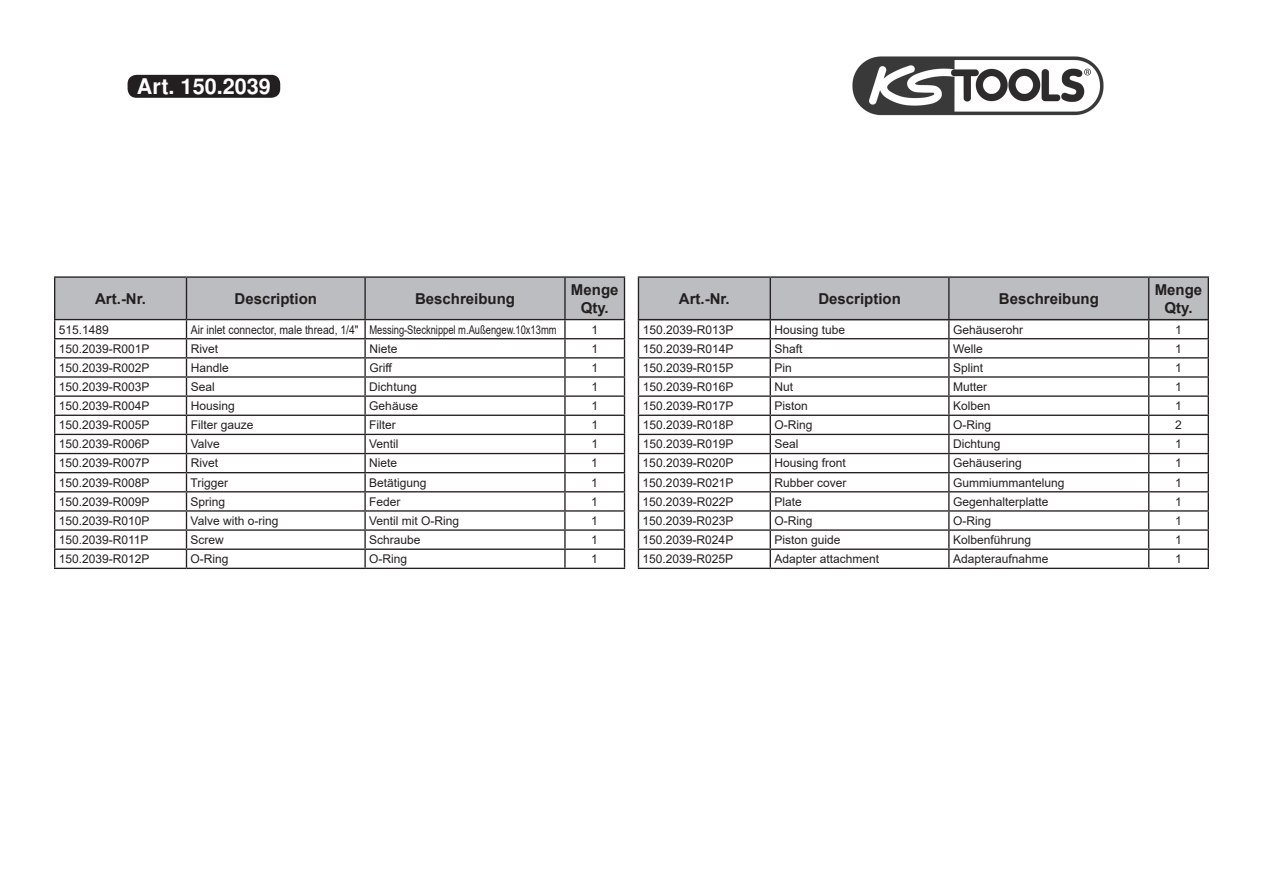
<style>
.page{position:relative;width:1263px;height:893px;background:#fff}
.page>*{position:absolute;margin:0;border:0;box-sizing:border-box;transform-origin:0 0}
.t1{font:700 21.6px "KSTOOL Snimbus";color:#fff}
.t2{font:700 15px/18px "Arial";color:#231f20;text-align:center}
.t3{font:12px "Arial";color:#231f20}
.t4{font:12px "Arial";color:#231f20;scale:.87 1}
</style>
<div class="page">
<img style="left:852px;top:56px;width:239px;height:60px">
<div style="left:128px;top:75px;width:152px;height:23px;background:#231f20;border-radius:9px"></div>
<hr style="left:54px;top:276px;width:132px;height:2px;background:#231f20">
<hr style="left:186px;top:276px;width:179px;height:2px;background:#231f20">
<hr style="left:365px;top:276px;width:200px;height:2px;background:#231f20">
<hr style="left:565px;top:276px;width:60px;height:2px;background:#231f20">
<svg style="left:54px;top:277px;width:571px;height:291px"></svg>
<hr style="left:54px;top:568px;width:132px;height:1px;background:#231f20">
<hr style="left:186px;top:568px;width:179px;height:1px;background:#231f20">
<hr style="left:365px;top:568px;width:200px;height:1px;background:#231f20">
<hr style="left:565px;top:568px;width:60px;height:1px;background:#231f20">
<hr style="left:638px;top:568px;width:132px;height:1px;background:#231f20">
<hr style="left:770px;top:568px;width:179px;height:1px;background:#231f20">
<hr style="left:949px;top:568px;width:200px;height:1px;background:#231f20">
<hr style="left:1149px;top:568px;width:60px;height:1px;background:#231f20">
<svg style="left:638px;top:278px;width:571px;height:290px"></svg>
<hr style="left:638px;top:276px;width:132px;height:2px;background:#231f20">
<hr style="left:638px;top:278px;width:1px;height:41px;background:#231f20">
<hr style="left:770px;top:276px;width:179px;height:2px;background:#231f20">
<hr style="left:770px;top:278px;width:1px;height:41px;background:#231f20">
<hr style="left:949px;top:276px;width:200px;height:2px;background:#231f20">
<hr style="left:948px;top:278px;width:1px;height:41px;background:#231f20">
<hr style="left:1149px;top:276px;width:60px;height:2px;background:#231f20">
<hr style="left:1148px;top:278px;width:1px;height:41px;background:#231f20">
<hr style="left:1207px;top:278px;width:2px;height:41px;background:#231f20">
<hr style="left:638px;top:319px;width:132px;height:1px;background:#231f20">
<hr style="left:770px;top:319px;width:179px;height:1px;background:#231f20">
<hr style="left:949px;top:319px;width:200px;height:1px;background:#231f20">
<hr style="left:1149px;top:319px;width:60px;height:1px;background:#231f20">
<h1 class="t1" style="left:137px;top:74px;width:135px">Art. 150.2039</h1>
<p class="t2" style="left:95px;top:290px;width:52px">Art.-Nr.</p>
<p class="t2" style="left:235px;top:290px;width:84px">Description</p>
<p class="t2" style="left:415px;top:290px;width:102px">Beschreibung</p>
<p class="t2" style="left:571px;top:281px;width:49px">Menge<br>Qty.</p>
<p class="t3" style="left:59px;top:321px;width:52px">515.1489</p>
<p class="t4" style="left:191px;top:321px;width:422px">Air inlet connector, male thread, 1/4" Messing-Stecknippel m.Außengew.10x13mm</p>
<p class="t3" style="left:591px;top:321px;width:8px">1</p>
<p class="t3" style="left:59px;top:340px;width:92px">150.2039-R001P</p>
<p class="t3" style="left:191px;top:340px;width:29px">Rivet</p>
<p class="t3" style="left:369px;top:340px;width:30px">Niete</p>
<p class="t3" style="left:591px;top:340px;width:8px">1</p>
<p class="t3" style="left:59px;top:359px;width:92px">150.2039-R002P</p>
<p class="t3" style="left:191px;top:359px;width:40px">Handle</p>
<p class="t3" style="left:369px;top:359px;width:24px">Griff</p>
<p class="t3" style="left:591px;top:359px;width:8px">1</p>
<p class="t3" style="left:59px;top:378px;width:92px">150.2039-R003P</p>
<p class="t3" style="left:191px;top:378px;width:26px">Seal</p>
<p class="t3" style="left:369px;top:378px;width:49px">Dichtung</p>
<p class="t3" style="left:591px;top:378px;width:8px">1</p>
<p class="t3" style="left:59px;top:398px;width:92px">150.2039-R004P</p>
<p class="t3" style="left:191px;top:398px;width:46px">Housing</p>
<p class="t3" style="left:369px;top:398px;width:50px">Gehäuse</p>
<p class="t3" style="left:591px;top:398px;width:8px">1</p>
<p class="t3" style="left:59px;top:417px;width:92px">150.2039-R005P</p>
<p class="t3" style="left:191px;top:417px;width:64px">Filter gauze</p>
<p class="t3" style="left:369px;top:417px;width:28px">Filter</p>
<p class="t3" style="left:591px;top:417px;width:8px">1</p>
<p class="t3" style="left:59px;top:436px;width:92px">150.2039-R006P</p>
<p class="t3" style="left:191px;top:436px;width:31px">Valve</p>
<p class="t3" style="left:369px;top:436px;width:31px">Ventil</p>
<p class="t3" style="left:591px;top:436px;width:8px">1</p>
<p class="t3" style="left:59px;top:455px;width:92px">150.2039-R007P</p>
<p class="t3" style="left:191px;top:455px;width:29px">Rivet</p>
<p class="t3" style="left:369px;top:455px;width:30px">Niete</p>
<p class="t3" style="left:591px;top:455px;width:8px">1</p>
<p class="t3" style="left:59px;top:474px;width:92px">150.2039-R008P</p>
<p class="t3" style="left:191px;top:474px;width:39px">Trigger</p>
<p class="t3" style="left:369px;top:474px;width:59px">Betätigung</p>
<p class="t3" style="left:591px;top:474px;width:8px">1</p>
<p class="t3" style="left:59px;top:493px;width:92px">150.2039-R009P</p>
<p class="t3" style="left:191px;top:493px;width:36px">Spring</p>
<p class="t3" style="left:369px;top:493px;width:33px">Feder</p>
<p class="t3" style="left:591px;top:493px;width:8px">1</p>
<p class="t3" style="left:59px;top:512px;width:92px">150.2039-R010P</p>
<p class="t3" style="left:191px;top:512px;width:89px">Valve with o-ring</p>
<p class="t3" style="left:369px;top:512px;width:92px">Ventil mit O-Ring</p>
<p class="t3" style="left:591px;top:512px;width:8px">1</p>
<p class="t3" style="left:59px;top:531px;width:91px">150.2039-R011P</p>
<p class="t3" style="left:191px;top:531px;width:35px">Screw</p>
<p class="t3" style="left:369px;top:531px;width:53px">Schraube</p>
<p class="t3" style="left:591px;top:531px;width:8px">1</p>
<p class="t3" style="left:59px;top:551px;width:92px">150.2039-R012P</p>
<p class="t3" style="left:191px;top:551px;width:40px">O-Ring</p>
<p class="t3" style="left:369px;top:551px;width:40px">O-Ring</p>
<p class="t3" style="left:591px;top:551px;width:8px">1</p>
<p class="t2" style="left:679px;top:290px;width:52px">Art.-Nr.</p>
<p class="t2" style="left:818px;top:290px;width:84px">Description</p>
<p class="t2" style="left:999px;top:290px;width:102px">Beschreibung</p>
<p class="t2" style="left:1155px;top:281px;width:49px">Menge<br>Qty.</p>
<p class="t3" style="left:643px;top:321px;width:92px">150.2039-R013P</p>
<p class="t3" style="left:774px;top:321px;width:72px">Housing tube</p>
<p class="t3" style="left:953px;top:321px;width:72px">Gehäuserohr</p>
<p class="t3" style="left:1175px;top:321px;width:8px">1</p>
<p class="t3" style="left:643px;top:340px;width:92px">150.2039-R014P</p>
<p class="t3" style="left:774px;top:340px;width:30px">Shaft</p>
<p class="t3" style="left:953px;top:340px;width:31px">Welle</p>
<p class="t3" style="left:1175px;top:340px;width:8px">1</p>
<p class="t3" style="left:643px;top:359px;width:92px">150.2039-R015P</p>
<p class="t3" style="left:774px;top:359px;width:19px">Pin</p>
<p class="t3" style="left:953px;top:359px;width:32px">Splint</p>
<p class="t3" style="left:1175px;top:359px;width:8px">1</p>
<p class="t3" style="left:643px;top:378px;width:92px">150.2039-R016P</p>
<p class="t3" style="left:774px;top:378px;width:20px">Nut</p>
<p class="t3" style="left:953px;top:378px;width:36px">Mutter</p>
<p class="t3" style="left:1175px;top:378px;width:8px">1</p>
<p class="t3" style="left:643px;top:398px;width:92px">150.2039-R017P</p>
<p class="t3" style="left:774px;top:398px;width:35px">Piston</p>
<p class="t3" style="left:953px;top:398px;width:39px">Kolben</p>
<p class="t3" style="left:1175px;top:398px;width:8px">1</p>
<p class="t3" style="left:643px;top:417px;width:92px">150.2039-R018P</p>
<p class="t3" style="left:774px;top:417px;width:40px">O-Ring</p>
<p class="t3" style="left:953px;top:417px;width:40px">O-Ring</p>
<p class="t3" style="left:1175px;top:417px;width:8px">2</p>
<p class="t3" style="left:643px;top:436px;width:92px">150.2039-R019P</p>
<p class="t3" style="left:774px;top:436px;width:26px">Seal</p>
<p class="t3" style="left:953px;top:436px;width:49px">Dichtung</p>
<p class="t3" style="left:1175px;top:436px;width:8px">1</p>
<p class="t3" style="left:643px;top:455px;width:92px">150.2039-R020P</p>
<p class="t3" style="left:774px;top:455px;width:73px">Housing front</p>
<p class="t3" style="left:953px;top:455px;width:70px">Gehäusering</p>
<p class="t3" style="left:1175px;top:455px;width:8px">1</p>
<p class="t3" style="left:643px;top:474px;width:92px">150.2039-R021P</p>
<p class="t3" style="left:774px;top:474px;width:74px">Rubber cover</p>
<p class="t3" style="left:953px;top:474px;width:113px">Gummiummantelung</p>
<p class="t3" style="left:1175px;top:474px;width:8px">1</p>
<p class="t3" style="left:643px;top:493px;width:92px">150.2039-R022P</p>
<p class="t3" style="left:774px;top:493px;width:29px">Plate</p>
<p class="t3" style="left:953px;top:493px;width:97px">Gegenhalterplatte</p>
<p class="t3" style="left:1175px;top:493px;width:8px">1</p>
<p class="t3" style="left:643px;top:512px;width:92px">150.2039-R023P</p>
<p class="t3" style="left:774px;top:512px;width:40px">O-Ring</p>
<p class="t3" style="left:953px;top:512px;width:40px">O-Ring</p>
<p class="t3" style="left:1175px;top:512px;width:8px">1</p>
<p class="t3" style="left:643px;top:531px;width:92px">150.2039-R024P</p>
<p class="t3" style="left:774px;top:531px;width:68px">Piston guide</p>
<p class="t3" style="left:953px;top:531px;width:80px">Kolbenführung</p>
<p class="t3" style="left:1175px;top:531px;width:8px">1</p>
<p class="t3" style="left:643px;top:551px;width:92px">150.2039-R025P</p>
<p class="t3" style="left:774px;top:551px;width:106px">Adapter attachment</p>
<p class="t3" style="left:953px;top:551px;width:97px">Adapteraufnahme</p>
<p class="t3" style="left:1175px;top:551px;width:8px">1</p>
</div>
